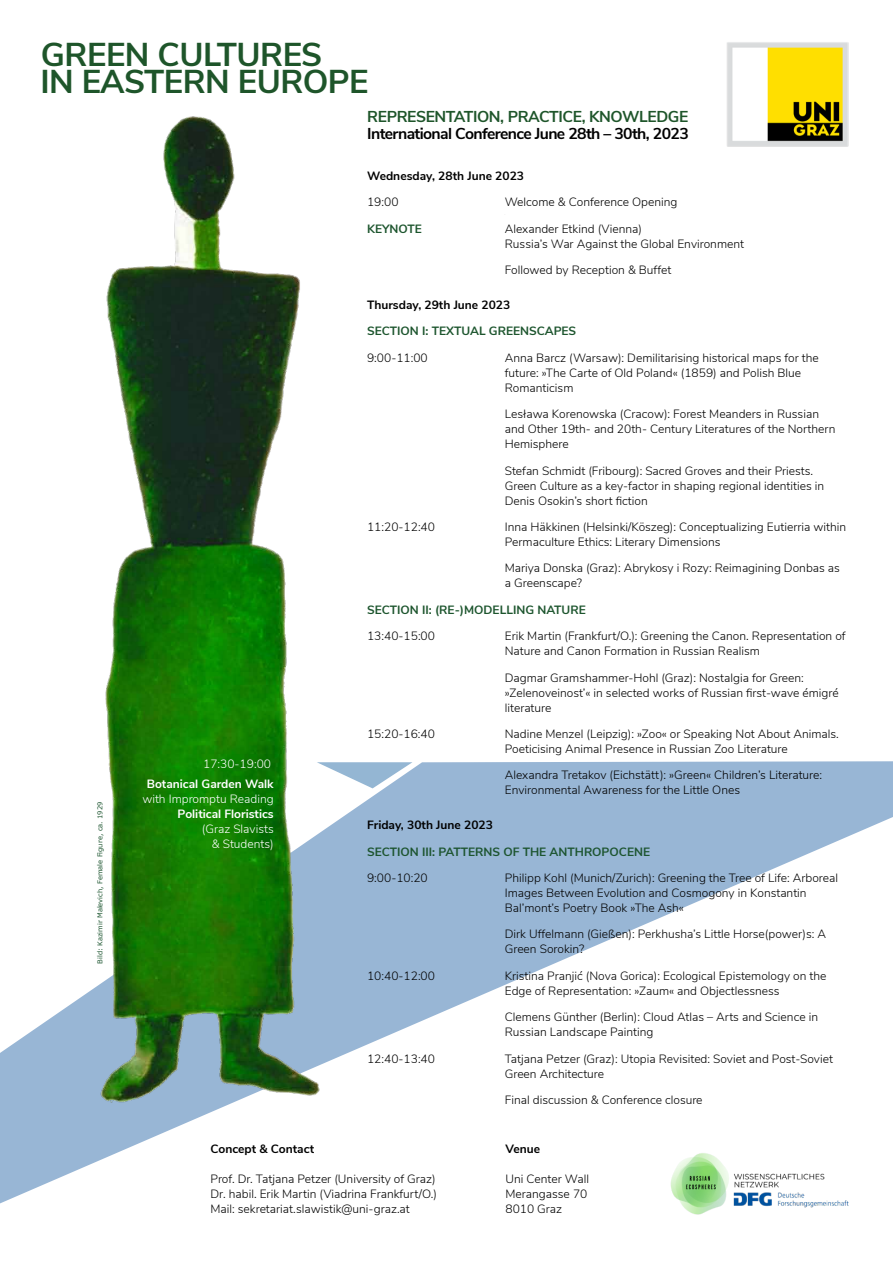
<style>
.page{position:relative;width:893px;height:1263px;background:#fff}
.page>*{position:absolute;margin:0;border:0;box-sizing:border-box;transform-origin:0 0}
.t1{font:700 33px "Nunito Sans";letter-spacing:-.015em;color:#1e552a}
.t2{font:700 15.75px "Nunito Sans";letter-spacing:-.04em;color:#000}
.t3{font:700 15.75px "Nunito Sans";letter-spacing:-.025em;color:#1e552a}
.t4{font:300 12px/15px "Nunito Sans";color:#000}
.t5{font:700 12px "Nunito Sans";color:#000}
.t6{font:700 12px "Nunito Sans";color:#1d552e}
.t7{font:300 12px/15px "Nunito Sans";color:#fff;text-align:right}
.t8{font:700 12px "Nunito Sans";color:#fff}
.t9{font:700 12px "Nunito Sans";color:#1d5530}
.t10{font:6.75px "Verdana";color:#1d5530}
</style>
<div class="page">
<svg style="left:0;top:761px;width:893px;height:443px"></svg>
<img style="left:51px;top:116px;width:397px;height:1085px">
<img style="left:727px;top:42px;width:122px;height:105px">
<img style="left:666px;top:1149px;width:190px;height:66px">
<h1 class="t1" style="left:41px;top:31px;width:283px">GREEN CULTURES</h1>
<h1 class="t1" style="left:40px;top:58px;width:330px">IN EASTERN EUROPE</h1>
<p class="t10" style="left:96px;top:964px;width:163px;rotate:-90deg">Bild: Kazimir Malevich, Female Figure, ca. 1929</p>
<p class="t7" style="left:203px;top:756px;width:69px">17:30-19:00</p>
<p class="t8" style="left:147px;top:775px;width:128px">Botanical Garden Walk</p>
<p class="t7" style="left:142px;top:791px;width:133px">with Impromptu Reading</p>
<p class="t8" style="left:178px;top:805px;width:98px">Political Floristics</p>
<p class="t7" style="left:202px;top:821px;width:73px">(Graz Slavists &amp; Students)</p>
<h2 class="t3" style="left:367px;top:105px;width:323px">REPRESENTATION, PRACTICE, KNOWLEDGE</h2>
<h2 class="t2" style="left:367px;top:122px;width:323px">International Conference June 28th – 30th, 2023</h2>
<p class="t5" style="left:367px;top:167px;width:159px">Wednesday, 28th June 2023</p>
<p class="t4" style="left:367px;top:194px;width:33px">19:00</p>
<p class="t4" style="left:505px;top:194px;width:174px">Welcome &amp; Conference Opening</p>
<p class="t6" style="left:367px;top:220px;width:56px">KEYNOTE</p>
<p class="t4" style="left:505px;top:220px;width:241px">Alexander Etkind (Vienna)<br>Russia’s War Against the Global Environment</p>
<p class="t4" style="left:505px;top:262px;width:168px">Followed by Reception &amp; Buffet</p>
<p class="t5" style="left:367px;top:296px;width:145px">Thursday, 29th June 2023</p>
<p class="t6" style="left:367px;top:322px;width:211px">SECTION I: TEXTUAL GREENSCAPES</p>
<p class="t4" style="left:367px;top:349px;width:62px">9:00-11:00</p>
<p class="t4" style="left:505px;top:349px;width:316px">Anna Barcz (Warsaw): Demilitarising historical maps for the future: »The Carte of Old Poland« (1859) and Polish Blue<br>Romanticism</p>
<p class="t4" style="left:505px;top:406px;width:332px">Lesława Korenowska (Cracow): Forest Meanders in Russian and Other 19th- and 20th- Century Literatures of the Northern<br>Hemisphere</p>
<p class="t4" style="left:505px;top:462px;width:321px">Stefan Schmidt (Fribourg): Sacred Groves and their Priests.<br>Green Culture as a key-factor in shaping regional identities in<br>Denis Osokin’s short fiction</p>
<p class="t4" style="left:367px;top:518px;width:69px">11:20-12:40</p>
<p class="t4" style="left:505px;top:518px;width:343px">Inna Häkkinen (Helsinki/Köszeg): Conceptualizing Eutierria within<br>Permaculture Ethics: Literary Dimensions</p>
<p class="t4" style="left:505px;top:560px;width:337px">Mariya Donska (Graz): Abrykosy i Rozy: Reimagining Donbas as a Greenscape?</p>
<p class="t6" style="left:367px;top:601px;width:220px">SECTION II: (RE-)MODELLING NATURE</p>
<p class="t4" style="left:367px;top:628px;width:69px">13:40-15:00</p>
<p class="t4" style="left:505px;top:628px;width:342px">Erik Martin (Frankfurt/O.): Greening the Canon. Representation of<br>Nature and Canon Formation in Russian Realism</p>
<p class="t4" style="left:505px;top:669px;width:336px">Dagmar Gramshammer-Hohl (Graz): Nostalgia for Green: »Zelenoveinost’« in selected works of Russian first-wave émigré literature</p>
<p class="t4" style="left:367px;top:726px;width:69px">15:20-16:40</p>
<p class="t4" style="left:505px;top:726px;width:336px">Nadine Menzel (Leipzig): »Zoo« or Speaking Not About Animals.<br>Poeticising Animal Presence in Russian Zoo Literature</p>
<p class="t4" style="left:505px;top:767px;width:319px">Alexandra Tretakov (Eichstätt): »Green« Children’s Literature:<br>Environmental Awareness for the Little Ones</p>
<p class="t5" style="left:367px;top:816px;width:127px">Friday, 30th June 2023</p>
<p class="t9" style="left:367px;top:842px;width:284px">SECTION III: PATTERNS OF THE ANTHROPOCENE</p>
<p class="t4" style="left:367px;top:869px;width:62px">9:00-10:20</p>
<p class="t4" style="left:505px;top:869px;width:335px">Philipp Kohl (Munich/Zurich): Greening the Tree of Life: Arboreal<br>Images Between Evolution and Cosmogony in Konstantin<br>Bal’mont’s Poetry Book »The Ash«</p>
<p class="t4" style="left:505px;top:926px;width:323px">Dirk Uffelmann (Gießen): Perkhusha’s Little Horse(power)s: A<br>Green Sorokin?</p>
<p class="t4" style="left:367px;top:967px;width:69px">10:40-12:00</p>
<p class="t4" style="left:505px;top:967px;width:323px">Kristina Pranjić (Nova Gorica): Ecological Epistemology on the<br>Edge of Representation: »Zaum« and Objectlessness</p>
<p class="t4" style="left:505px;top:1009px;width:315px">Clemens Günther (Berlin): Cloud Atlas – Arts and Science in<br>Russian Landscape Painting</p>
<p class="t4" style="left:367px;top:1050px;width:69px">12:40-13:40</p>
<p class="t4" style="left:505px;top:1050px;width:330px">Tatjana Petzer (Graz): Utopia Revisited: Soviet and Post-Soviet<br>Green Architecture</p>
<p class="t4" style="left:505px;top:1091px;width:199px">Final discussion &amp; Conference closure</p>
<p class="t5" style="left:210px;top:1140px;width:105px">Concept &amp; Contact</p>
<p class="t4" style="left:210px;top:1171px;width:228px;text-align:justify">Prof. Dr. Tatjana Petzer (University of Graz)<br>Dr. habil. Erik Martin (Viadrina Frankfurt/O.)<br>Mail: sekretariat.slawistik@uni-graz.at</p>
<p class="t5" style="left:505px;top:1140px;width:36px">Venue</p>
<p class="t4" style="left:505px;top:1171px;width:85px">Uni Center Wall<br>Merangasse 70<br>8010 Graz</p>
</div>
